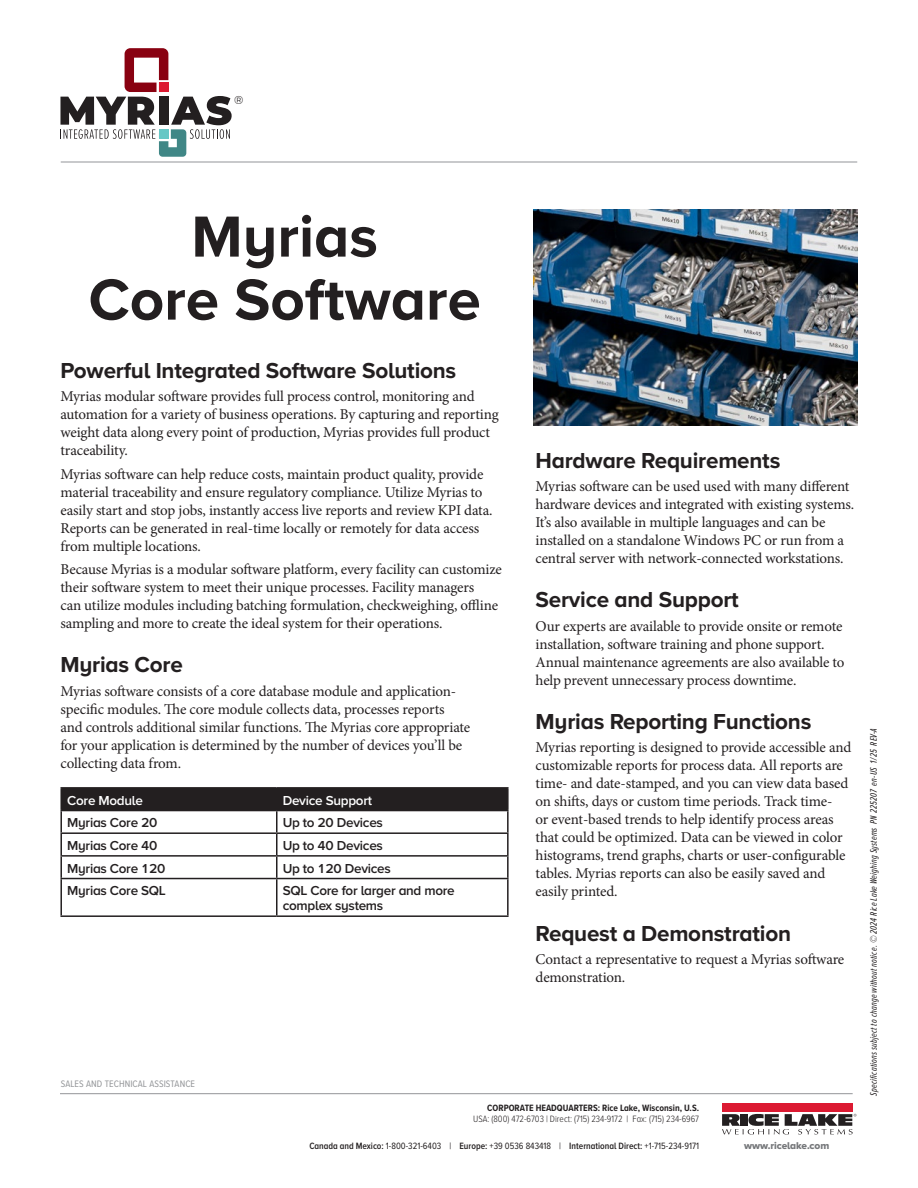
<style>
.page{position:relative;width:918px;height:1188px;background:#fff}
.page>*{position:absolute;margin:0;border:0;box-sizing:border-box;transform-origin:0 0}
.Headline__Bold_Condensed_Center{font:700 60px/63px "Proxima Nova A";color:#231f20;text-align:center}
.SubHeadline__Bold_FL{font:700 22.5px "Proxima Nova A";letter-spacing:-.01em;color:#231f20}
.Body_Text__FL{font:15px/18px "Minion Pro";letter-spacing:-.01em;color:#231f20}
.Caption__Flush_Left{font:600 13.5px/15px "Proxima Nova A";letter-spacing:-.02em;color:#231f20}
.Caption__Flush_Left-2{font:600 13.5px "Proxima Nova A";letter-spacing:-.02em;color:#fff}
.t1{font:11.55px "Montserrat";color:#231f20}
.t2{font:10.2px "Proxima Nova A Extrabld";letter-spacing:-.01em;color:#76787b}
.RLWS_Signature_1{font:italic 9.75px "Proxima Nova A Ex Cn";letter-spacing:.02em;color:#231f20}
.RLWS_Signature_1-2{font:9.75px "Proxima Nova A Cond";letter-spacing:.01em;color:#939598}
.t3{font:300 9.45px/11.7px "Proxima Nova A Cond";color:#231f20;text-align:right}
.t4{font:9.45px "Proxima Nova A Cond";color:#231f20}
.s1{font-weight:700}
.s2{font-weight:600}
</style>
<div class="page">
<hr style="left:61px;top:162px;width:796px;height:1px;background:#939598">
<img style="left:534px;top:209px;width:323px;height:216px">
<hr style="left:60px;top:1093px;width:793px;height:1px;background:#939598">
<div style="left:722px;top:1103px;width:130px;height:8px;background:#dc1a32"></div>
<svg style="left:722px;top:1114px;width:135px;height:21px"></svg>
<svg style="left:60px;top:48px;width:172px;height:109px"></svg>
<div style="left:159px;top:129px;width:9px;height:10px;background:#66c7c5"></div>
<div style="left:62px;top:789px;width:445px;height:21px;background:#231f20"></div>
<hr style="left:60px;top:787px;width:217px;height:2px;background:#231f20">
<hr style="left:60px;top:789px;width:2px;height:21px;background:#231f20">
<hr style="left:277px;top:787px;width:232px;height:2px;background:#231f20">
<hr style="left:276px;top:789px;width:2px;height:21px;background:#231f20">
<hr style="left:507px;top:789px;width:2px;height:21px;background:#231f20">
<hr style="left:60px;top:810px;width:217px;height:1px;background:#231f20">
<hr style="left:60px;top:811px;width:2px;height:21px;background:#231f20">
<hr style="left:277px;top:810px;width:232px;height:1px;background:#231f20">
<hr style="left:276px;top:811px;width:2px;height:21px;background:#231f20">
<hr style="left:507px;top:811px;width:2px;height:21px;background:#231f20">
<hr style="left:60px;top:832px;width:217px;height:2px;background:#231f20">
<hr style="left:60px;top:834px;width:2px;height:21px;background:#231f20">
<hr style="left:277px;top:832px;width:232px;height:2px;background:#231f20">
<hr style="left:276px;top:834px;width:2px;height:21px;background:#231f20">
<hr style="left:507px;top:834px;width:2px;height:21px;background:#231f20">
<hr style="left:60px;top:855px;width:217px;height:2px;background:#231f20">
<hr style="left:60px;top:857px;width:2px;height:21px;background:#231f20">
<hr style="left:277px;top:855px;width:232px;height:2px;background:#231f20">
<hr style="left:276px;top:857px;width:2px;height:21px;background:#231f20">
<hr style="left:507px;top:857px;width:2px;height:21px;background:#231f20">
<hr style="left:60px;top:878px;width:217px;height:1px;background:#231f20">
<hr style="left:60px;top:879px;width:2px;height:36px;background:#231f20">
<hr style="left:277px;top:878px;width:232px;height:1px;background:#231f20">
<hr style="left:276px;top:879px;width:2px;height:36px;background:#231f20">
<hr style="left:507px;top:879px;width:2px;height:36px;background:#231f20">
<hr style="left:60px;top:915px;width:217px;height:2px;background:#231f20">
<hr style="left:277px;top:915px;width:232px;height:2px;background:#231f20">
<p class="t1" style="left:234px;top:92px;width:11px">®</p>
<p class="Headline__Bold_Condensed_Center" style="left:89px;top:204px;width:394px">Myrias<br>Core Software</p>
<p class="SubHeadline__Bold_FL" style="left:60px;top:353px;width:397px">Powerful Integrated Software Solutions</p>
<p class="Body_Text__FL" style="left:60px;top:387px;width:440px">Myrias modular software provides full process control, monitoring and automation for a variety of business operations. By capturing and reporting weight data along every point of production, Myrias provides full product traceability.</p>
<p class="Body_Text__FL" style="left:60px;top:465px;width:434px">Myrias software can help reduce costs, maintain product quality, provide material traceability and ensure regulatory compliance. Utilize Myrias to easily start and stop jobs, instantly access live reports and review KPI data.<br>Reports can be generated in real-time locally or remotely for data access from multiple locations.</p>
<p class="Body_Text__FL" style="left:60px;top:560px;width:443px">Because Myrias is a modular software platform, every facility can customize their software system to meet their unique processes. Facility managers<br>can utilize modules including batching formulation, checkweighing, offline sampling and more to create the ideal system for their operations.</p>
<p class="SubHeadline__Bold_FL" style="left:60px;top:648px;width:124px">Myrias Core</p>
<p class="Body_Text__FL" style="left:60px;top:682px;width:411px">Myrias software consists of a core database module and application&shy;specific modules. The core module collects data, processes reports and controls additional similar functions. The Myrias core appropriate for your application is determined by the number of devices you’ll be collecting data from.</p>
<p class="Caption__Flush_Left-2" style="left:67px;top:790px;width:77px">Core Module</p>
<p class="Caption__Flush_Left-2" style="left:283px;top:790px;width:91px">Device Support</p>
<p class="Caption__Flush_Left" style="left:67px;top:815px;width:92px">Myrias Core 20</p>
<p class="Caption__Flush_Left" style="left:283px;top:815px;width:102px">Up to 20 Devices</p>
<p class="Caption__Flush_Left" style="left:67px;top:837px;width:92px">Myrias Core 40</p>
<p class="Caption__Flush_Left" style="left:283px;top:837px;width:102px">Up to 40 Devices</p>
<p class="Caption__Flush_Left" style="left:67px;top:860px;width:100px">Myrias Core 120</p>
<p class="Caption__Flush_Left" style="left:283px;top:860px;width:110px">Up to 120 Devices</p>
<p class="Caption__Flush_Left" style="left:67px;top:883px;width:100px">Myrias Core SQL</p>
<p class="Caption__Flush_Left" style="left:283px;top:883px;width:174px">SQL Core for larger and more complex systems</p>
<p class="SubHeadline__Bold_FL" style="left:536px;top:443px;width:246px">Hardware Requirements</p>
<p class="Body_Text__FL" style="left:536px;top:477px;width:320px">Myrias software can be used used with many different hardware devices and integrated with existing systems.<br>It’s also available in multiple languages and can be installed on a standalone Windows PC or run from a central server with network-connected workstations.</p>
<p class="SubHeadline__Bold_FL" style="left:536px;top:583px;width:205px">Service and Support</p>
<p class="Body_Text__FL" style="left:536px;top:617px;width:311px">Our experts are available to provide onsite or remote installation, software training and phone support.<br>Annual maintenance agreements are also available to help prevent unnecessary process downtime.</p>
<p class="SubHeadline__Bold_FL" style="left:536px;top:705px;width:277px">Myrias Reporting Functions</p>
<p class="Body_Text__FL" style="left:536px;top:739px;width:317px">Myrias reporting is designed to provide accessible and customizable reports for process data. All reports are time- and date-stamped, and you can view data based on shifts, days or custom time periods. Track time-<br>or event-based trends to help identify process areas that could be optimized. Data can be viewed in color histograms, trend graphs, charts or user-configurable tables. Myrias reports can also be easily saved and easily printed.</p>
<p class="SubHeadline__Bold_FL" style="left:536px;top:916px;width:257px">Request a Demonstration</p>
<p class="Body_Text__FL" style="left:536px;top:950px;width:310px">Contact a representative to request a Myrias software demonstration.</p>
<p class="RLWS_Signature_1-2" style="left:61px;top:1076px;width:136px">SALES AND TECHNICAL ASSISTANCE</p>
<p class="t3" style="left:473px;top:1101px;width:227px"><span class="s1">CORPORATE HEADQUARTERS: Rice Lake, Wisconsin, U.S.<br></span>USA: (800) 472-6703 | Direct: (715) 234-9172 | Fax: (715) 234-6967</p>
<p class="t4" style="left:309px;top:1138px;width:391px"><span class="s2">Canada and Mexico:</span> 1-800-321-6403 | <span class="s2">Europe:</span> +39 0536 843418 | <span class="s2">International Direct:</span> +1-715-234-9171</p>
<p class="t2" style="left:744px;top:1138px;width:87px">www.ricelake.com</p>
<p class="RLWS_Signature_1" style="left:867px;top:1096px;width:369px;rotate:-90deg">Specifications subject to change without notice. © 2024 Rice Lake Weighing Systems PN 225207 en-US 1/25 REV-A</p>
</div>
